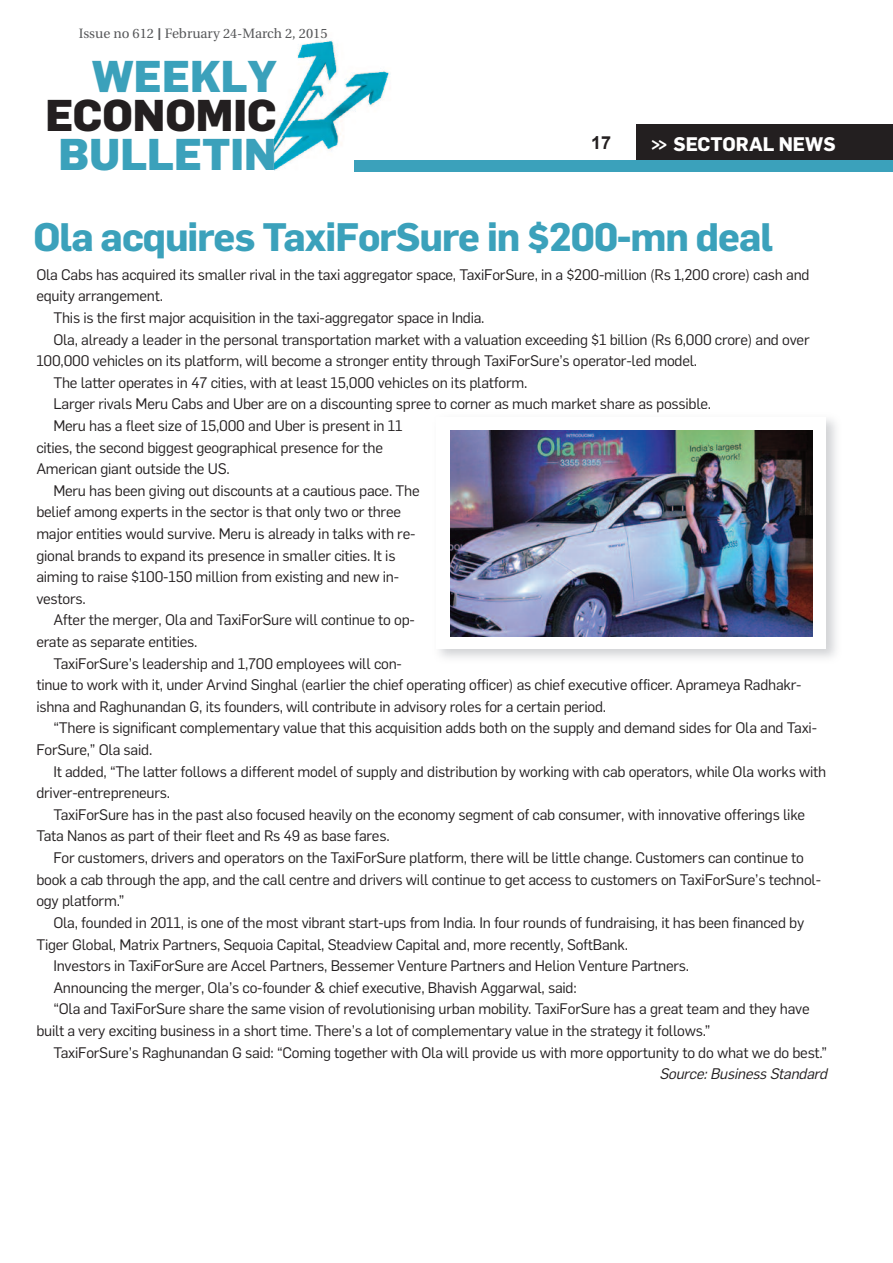
<style>
.page{position:relative;width:893px;height:1263px;background:#fff}
.page>*{position:absolute;margin:0;border:0;box-sizing:border-box;transform-origin:0 0}
.t1{font:800 43.65px "Flama";color:#3ba1bb}
.t2{font:800 43.65px "Flama";color:#231f20}
.t3{font:700 39px "Flama";letter-spacing:-.025em;color:#3ba1bb}
.t4{font:700 19.35px "Flama";color:#fff;scale:.8 1}
.t5{font:700 18px "Arial";color:#231f20}
.t6{font:15px "Flama";letter-spacing:-.015em;color:#231f20}
.t7{font:italic 15px "Flama";color:#231f20}
.t8{font:13.5px "Utopia";color:#57585a}
.s1{font-family:"Arial";font-size:16.5px}
</style>
<div class="page">
<div style="left:636px;top:125px;width:257px;height:41px;background:#231f20"></div>
<img style="left:274px;top:40px;width:116px;height:130px">
<div style="left:354px;top:160px;width:539px;height:11px;background:#3ba1bb"></div>
<img style="left:451px;top:430px;width:361px;height:206px">
<p class="t8" style="left:79px;top:28px;width:250px">Issue no 612 <span class="s1">I</span> February 24-March 2, 2015</p>
<h1 class="t1" style="left:92px;top:61px;width:186px">WEEKLY</h1>
<h1 class="t2" style="left:46px;top:100px;width:233px">ECONOMIC</h1>
<h1 class="t1" style="left:59px;top:139px;width:220px">BULLETIN</h1>
<p class="t4" style="left:651px;top:137px;width:232px">&gt;&gt; SECTORAL NEWS</p>
<p class="t5" style="left:591px;top:133px;width:22px">17</p>
<h2 class="t3" style="left:34px;top:223px;width:741px">Ola acquires TaxiForSure in $200-mn deal</h2>
<p class="t6" style="left:36px;top:269px;width:775px">Ola Cabs has acquired its smaller rival in the taxi aggregator space, TaxiForSure, in a $200-million (Rs 1,200 crore) cash and</p>
<p class="t6" style="left:36px;top:291px;width:128px">equity arrangement.</p>
<p class="t6" style="left:53px;top:312px;width:433px">This is the first major acquisition in the taxi-aggregator space in India.</p>
<p class="t6" style="left:53px;top:334px;width:758px">Ola, already a leader in the personal transportation market with a valuation exceeding $1 billion (Rs 6,000 crore) and over</p>
<p class="t6" style="left:36px;top:355px;width:662px">100,000 vehicles on its platform, will become a stronger entity through TaxiForSure’s operator-led model.</p>
<p class="t6" style="left:53px;top:377px;width:476px">The latter operates in 47 cities, with at least 15,000 vehicles on its platform.</p>
<p class="t6" style="left:53px;top:399px;width:659px">Larger rivals Meru Cabs and Uber are on a discounting spree to corner as much market share as possible.</p>
<p class="t6" style="left:53px;top:420px;width:351px">Meru has a fleet size of 15,000 and Uber is present in 11</p>
<p class="t6" style="left:36px;top:442px;width:348px">cities, the second biggest geographical presence for the</p>
<p class="t6" style="left:36px;top:463px;width:195px">American giant outside the US.</p>
<p class="t6" style="left:53px;top:485px;width:368px">Meru has been giving out discounts at a cautious pace. The</p>
<p class="t6" style="left:36px;top:507px;width:366px">belief among experts in the sector is that only two or three</p>
<p class="t6" style="left:36px;top:528px;width:381px">major entities would survive. Meru is already in talks with re-</p>
<p class="t6" style="left:36px;top:550px;width:361px">gional brands to expand its presence in smaller cities. It is</p>
<p class="t6" style="left:36px;top:571px;width:364px">aiming to raise $100-150 million from existing and new in-</p>
<p class="t6" style="left:36px;top:593px;width:51px">vestors.</p>
<p class="t6" style="left:53px;top:615px;width:363px">After the merger, Ola and TaxiForSure will continue to op-</p>
<p class="t6" style="left:36px;top:636px;width:163px">erate as separate entities.</p>
<p class="t6" style="left:53px;top:658px;width:350px">TaxiForSure’s leadership and 1,700 employees will con-</p>
<p class="t6" style="left:36px;top:679px;width:767px">tinue to work with it, under Arvind Singhal (earlier the chief operating officer) as chief executive officer. Aprameya Radhakr-</p>
<p class="t6" style="left:36px;top:701px;width:571px">ishna and Raghunandan G, its founders, will contribute in advisory roles for a certain period.</p>
<p class="t6" style="left:53px;top:723px;width:765px">“There is significant complementary value that this acquisition adds both on the supply and demand sides for Ola and Taxi-</p>
<p class="t6" style="left:36px;top:744px;width:117px">ForSure,” Ola said.</p>
<p class="t6" style="left:53px;top:766px;width:774px">It added, “The latter follows a different model of supply and distribution by working with cab operators, while Ola works with</p>
<p class="t6" style="left:36px;top:787px;width:135px">driver-entrepreneurs.</p>
<p class="t6" style="left:53px;top:809px;width:753px">TaxiForSure has in the past also focused heavily on the economy segment of cab consumer, with innovative offerings like</p>
<p class="t6" style="left:36px;top:831px;width:355px">Tata Nanos as part of their fleet and Rs 49 as base fares.</p>
<p class="t6" style="left:53px;top:852px;width:752px">For customers, drivers and operators on the TaxiForSure platform, there will be little change. Customers can continue to</p>
<p class="t6" style="left:36px;top:874px;width:786px">book a cab through the app, and the call centre and drivers will continue to get access to customers on TaxiForSure’s technol-</p>
<p class="t6" style="left:36px;top:895px;width:90px">ogy platform.”</p>
<p class="t6" style="left:53px;top:917px;width:752px">Ola, founded in 2011, is one of the most vibrant start-ups from India. In four rounds of fundraising, it has been financed by</p>
<p class="t6" style="left:36px;top:939px;width:593px">Tiger Global, Matrix Partners, Sequoia Capital, Steadview Capital and, more recently, SoftBank.</p>
<p class="t6" style="left:53px;top:960px;width:637px">Investors in TaxiForSure are Accel Partners, Bessemer Venture Partners and Helion Venture Partners.</p>
<p class="t6" style="left:53px;top:982px;width:525px">Announcing the merger, Ola’s co-founder &amp; chief executive, Bhavish Aggarwal, said:</p>
<p class="t6" style="left:53px;top:1003px;width:758px">“Ola and TaxiForSure share the same vision of revolutionising urban mobility. TaxiForSure has a great team and they have</p>
<p class="t6" style="left:36px;top:1025px;width:676px">built a very exciting business in a short time. There’s a lot of complementary value in the strategy it follows.”</p>
<p class="t6" style="left:53px;top:1047px;width:775px">TaxiForSure’s Raghunandan G said: “Coming together with Ola will provide us with more opportunity to do what we do best.”</p>
<p class="t7" style="left:659px;top:1068px;width:172px">Source: Business Standard</p>
</div>
